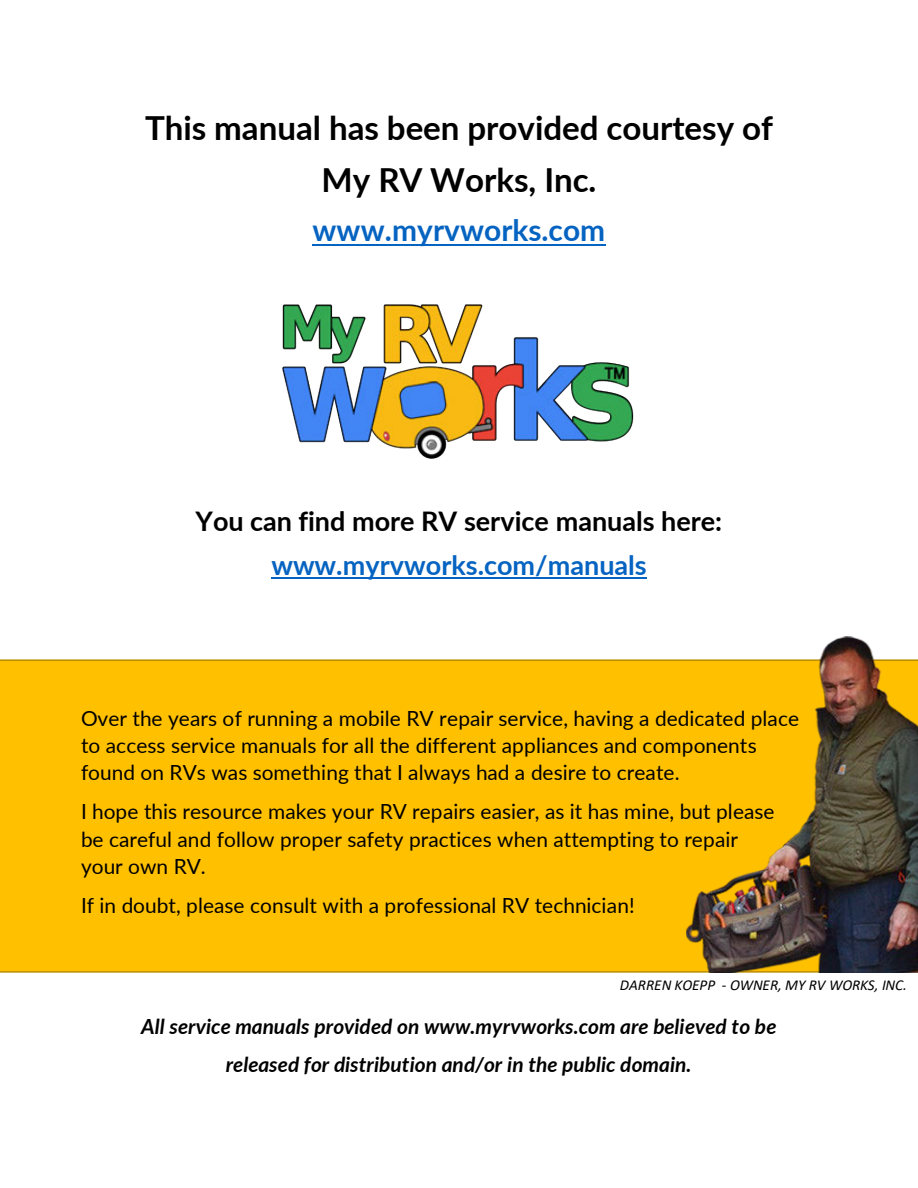
<style>
.page{position:relative;width:918px;height:1188px;background:#fff}
.page>*{position:absolute;margin:0;border:0;box-sizing:border-box;transform-origin:0 0}
.t1{font:700 33.15px "Lato";color:#000}
.t2{font:700 29.85px "Lato";letter-spacing:.005em;color:#0563c1}
.t3{font:700 27px "Lato";color:#000}
.t4{font:700 27px "Lato";color:#0563c1}
.t5{font:20.85px/27.2px "Lato";letter-spacing:.005em;color:#000}
.t6{font:italic 700 20.85px "Lato";color:#000}
.t7{font:italic 15.15px "Calibri";letter-spacing:-.01em;color:#000}
</style>
<div class="page">
<img style="left:282px;top:304px;width:352px;height:155px">
<div style="left:0;top:659px;width:918px;height:314px;background:#ffc000"></div>
<hr style="left:312px;top:244px;width:294px;height:2px;background:#0563c1">
<hr style="left:271px;top:578px;width:376px;height:1px;background:#0563c1">
<img style="left:686px;top:637px;width:232px;height:335px">
<p class="t1" style="left:145px;top:104px;width:630px">This manual has been provided courtesy of</p>
<p class="t1" style="left:322px;top:155px;width:276px">My RV Works, Inc.</p>
<p class="t2" style="left:312px;top:208px;width:294px">www.myrvworks.com</p>
<p class="t3" style="left:195px;top:501px;width:528px">You can find more RV service manuals here:</p>
<p class="t4" style="left:271px;top:545px;width:377px">www.myrvworks.com/manuals</p>
<p class="t5" style="left:81px;top:704px;width:720px">Over the years of running a mobile RV repair service, having a dedicated place to access service manuals for all the different appliances and components found on RVs was something that I always had a desire to create.</p>
<p class="t5" style="left:81px;top:797px;width:695px">I hope this resource makes your RV repairs easier, as it has mine, but please be careful and follow proper safety practices when attempting to repair your own RV.</p>
<p class="t5" style="left:81px;top:891px;width:555px">If in doubt, please consult with a professional RV technician!</p>
<p class="t7" style="left:620px;top:975px;width:289px">DARREN KOEPP - OWNER, MY RV WORKS, INC.</p>
<p class="t6" style="left:141px;top:1011px;width:637px">All service manuals provided on www.myrvworks.com are believed to be</p>
<p class="t6" style="left:226px;top:1049px;width:467px">released for distribution and/or in the public domain.</p>
</div>
